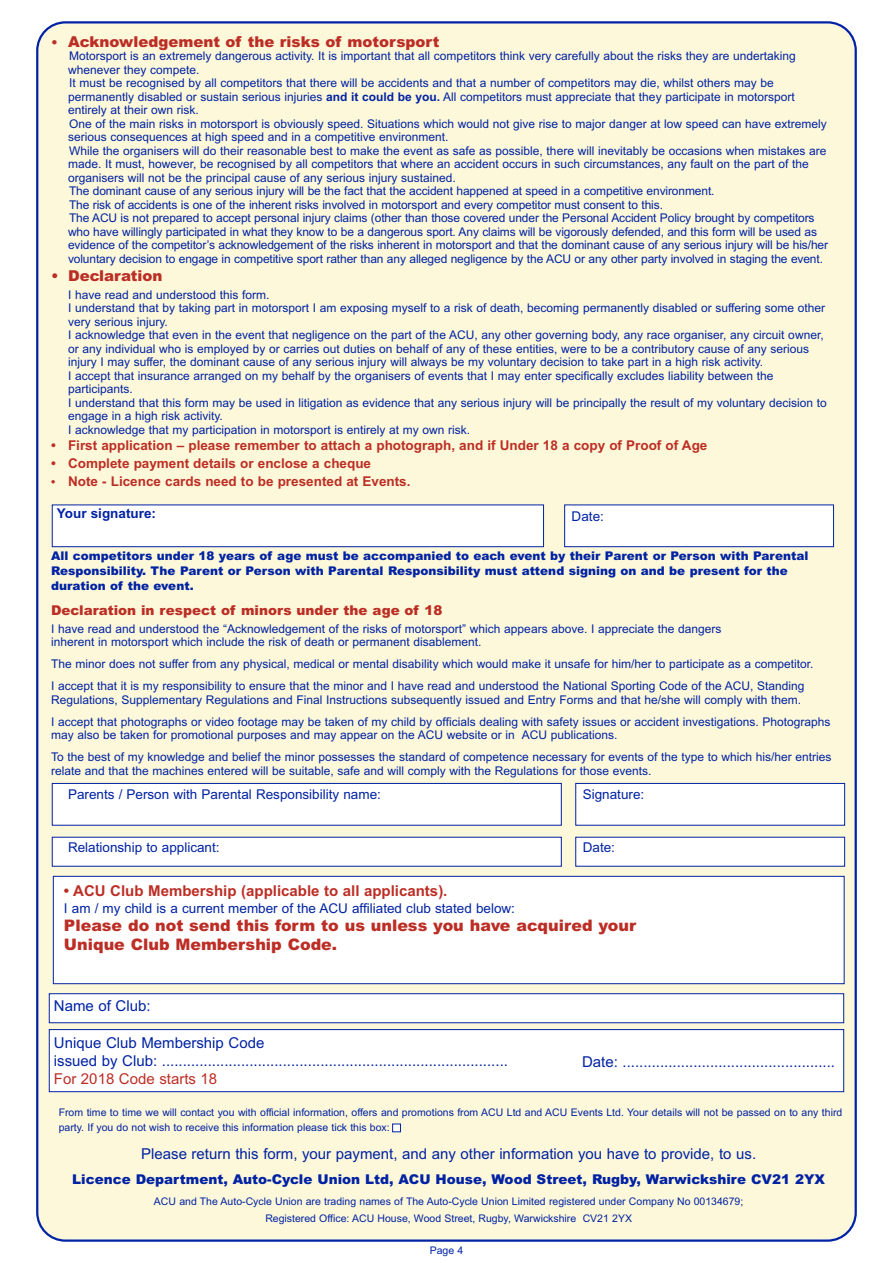
<style>
.page{position:relative;width:893px;height:1263px;background:#fff}
.page>*{position:absolute;margin:0;border:0;box-sizing:border-box;transform-origin:0 0}
.t1{font:900 15.9px/19px "Arial";color:#bc2e25}
.t2{font:15px/18px "Arial";color:#0022a3}
.t3{font:900 15px "Arial";color:#bc2e25}
.t4{font:700 15px "Arial";color:#bc2e25}
.t5{font:15px "Arial";color:#bc2e25}
.t6{font:700 13.5px "Arial";color:#bc2e25}
.t7{font:13.5px "Arial";color:#0022a3}
.t8{font:900 13.5px "Arial";color:#0022a3}
.t9{font:900 13.5px "Arial";color:#bc2e25}
.t10{font:700 13.5px "Arial";color:#0022a3}
.t11{font:12px/13.5px "Arial";color:#0022a3}
.t12{font:900 12px/15px "Arial";color:#0022a3}
.t13{font:10.5px/16.5px "Arial";color:#0022a3;text-align:center}
.s1{font-size:13.5px}
.s2{font-weight:700}
.s3{font-size:12px}
</style>
<div class="page">
<div style="left:36px;top:21px;width:821px;height:1221px;background:#fdf8d9"></div>
<div style="left:53px;top:505px;width:490px;height:41px;background:#fff"></div>
<div style="left:52px;top:504px;width:492px;height:43px;border:1px solid #0022a3"></div>
<div style="left:565px;top:505px;width:268px;height:41px;background:#fff"></div>
<div style="left:564px;top:504px;width:270px;height:43px;border:1px solid #0022a3"></div>
<div style="left:54px;top:877px;width:790px;height:106px;background:#fff"></div>
<div style="left:53px;top:876px;width:791px;height:108px;border:1px solid #0022a3"></div>
<div style="left:53px;top:784px;width:508px;height:41px;background:#fff"></div>
<div style="left:52px;top:783px;width:510px;height:42px;border:1px solid #0022a3"></div>
<div style="left:576px;top:784px;width:268px;height:41px;background:#fff"></div>
<div style="left:575px;top:783px;width:270px;height:42px;border:1px solid #0022a3"></div>
<div style="left:53px;top:837px;width:508px;height:29px;background:#fff"></div>
<div style="left:576px;top:837px;width:268px;height:29px;background:#fff"></div>
<div style="left:393px;top:1124px;width:7px;height:7px;background:#fff"></div>
<div style="left:392px;top:1124px;width:9px;height:8px;border:1px solid #0022a3"></div>
<div style="left:50px;top:994px;width:793px;height:28px;background:#fff"></div>
<div style="left:49px;top:993px;width:795px;height:30px;border:1px solid #0022a3"></div>
<div style="left:50px;top:1030px;width:793px;height:61px;background:#fff"></div>
<div style="left:49px;top:1029px;width:795px;height:63px;border:1px solid #0022a3"></div>
<p class="t3" style="left:51px;top:33px;width:390px"><span class="s1">•</span> Acknowledgement of the risks of motorsport</p>
<p class="t11" style="left:68px;top:50px;width:761px">Motorsport is an extremely dangerous activity. It is important that all competitors think very carefully about the risks they are undertaking whenever they compete.<br>It must be recognised by all competitors that there will be accidents and that a number of competitors may die, whilst others may be permanently disabled or sustain serious injuries <span class="s2">and it could be you.</span> All competitors must appreciate that they participate in motorsport entirely at their own risk.<br>One of the main risks in motorsport is obviously speed. Situations which would not give rise to major danger at low speed can have extremely serious consequences at high speed and in a competitive environment.<br>While the organisers will do their reasonable best to make the event as safe as possible, there will inevitably be occasions when mistakes are made. It must, however, be recognised by all competitors that where an accident occurs in such circumstances, any fault on the part of the organisers will not be the principal cause of any serious injury sustained.<br>The dominant cause of any serious injury will be the fact that the accident happened at speed in a competitive environment.<br>The risk of accidents is one of the inherent risks involved in motorsport and every competitor must consent to this.<br>The ACU is not prepared to accept personal injury claims (other than those covered under the Personal Accident Policy brought by competitors who have willingly participated in what they know to be a dangerous sport. Any claims will be vigorously defended, and this form will be used as evidence of the competitor’s acknowledgement of the risks inherent in motorsport and that the dominant cause of any serious injury will be his/her voluntary decision to engage in competitive sport rather than any alleged negligence by the ACU or any other party involved in staging the event.</p>
<p class="t3" style="left:51px;top:267px;width:113px">• Declaration</p>
<p class="t11" style="left:68px;top:288px;width:760px">I have read and understood this form.<br>I understand that by taking part in motorsport I am exposing myself to a risk of death, becoming permanently disabled or suffering some other very serious injury.<br>I acknowledge that even in the event that negligence on the part of the ACU, any other governing body, any race organiser, any circuit owner, or any individual who is employed by or carries out duties on behalf of any of these entities, were to be a contributory cause of any serious injury I may suffer, the dominant cause of any serious injury will always be my voluntary decision to take part in a high risk activity.<br>I accept that insurance arranged on my behalf by the organisers of events that I may enter specifically excludes liability between the participants.<br>I understand that this form may be used in litigation as evidence that any serious injury will be principally the result of my voluntary decision to engage in a high risk activity.<br>I acknowledge that my participation in motorsport is entirely at my own risk.</p>
<p class="t6" style="left:51px;top:438px;width:658px">• First application – please remember to attach a photograph, and if Under 18 a copy of Proof of Age</p>
<p class="t6" style="left:51px;top:455px;width:322px">• Complete payment details or enclose a cheque</p>
<p class="t6" style="left:51px;top:473px;width:361px"><span class="s3">•</span> Note - Licence cards need to be presented at Events.</p>
<p class="t10" style="left:57px;top:505px;width:101px">Your signature:</p>
<p class="t7" style="left:572px;top:508px;width:34px">Date:</p>
<p class="t12" style="left:51px;top:548px;width:759px">All competitors under 18 years of age must be accompanied to each event by their Parent or Person with Parental<br>Responsibility. The Parent or Person with Parental Responsibility must attend signing on and be present for the duration of the event.</p>
<p class="t9" style="left:51px;top:602px;width:393px">Declaration in respect of minors under the age of 18</p>
<p class="t11" style="left:51px;top:622px;width:672px">I have read and understood the “Acknowledgement of the risks of motorsport” which appears above. I appreciate the dangers inherent in motorsport which include the risk of death or permanent disablement.</p>
<p class="t11" style="left:51px;top:653px;width:764px;line-height:22px">The minor does not suffer from any physical, medical or mental disability which would make it unsafe for him/her to participate as a competitor.<br>I accept that it is my responsibility to ensure that the minor and I have read and understood the National Sporting Code of the ACU, Standing</p>
<p class="t11" style="left:51px;top:688px;width:781px;line-height:22px">Regulations, Supplementary Regulations and Final Instructions subsequently issued and Entry Forms and that he/she will comply with them.<br>I accept that photographs or video footage may be taken of my child by officials dealing with safety issues or accident investigations. Photographs</p>
<p class="t11" style="left:51px;top:724px;width:782px;line-height:22px">may also be taken for promotional purposes and may appear on the ACU website or in ACU publications.<br>To the best of my knowledge and belief the minor possesses the standard of competence necessary for events of the type to which his/her entries</p>
<p class="t11" style="left:51px;top:764px;width:602px">relate and that the machines entered will be suitable, safe and will comply with the Regulations for those events.</p>
<p class="t7" style="left:68px;top:786px;width:314px">Parents / Person with Parental Responsibility name:</p>
<p class="t7" style="left:583px;top:786px;width:63px">Signature:</p>
<p class="t7" style="left:68px;top:840px;width:153px">Relationship to applicant:</p>
<p class="t7" style="left:583px;top:840px;width:34px">Date:</p>
<p class="t4" style="left:64px;top:882px;width:385px">• ACU Club Membership (applicable to all applicants).</p>
<p class="t7" style="left:64px;top:901px;width:453px">I am / my child is a current member of the ACU affiliated club stated below:</p>
<h1 class="t1" style="left:64px;top:916px;width:574px">Please do not send this form to us unless you have acquired your<br>Unique Club Membership Code.</h1>
<p class="t2" style="left:54px;top:996px;width:98px">Name of Club:</p>
<p class="t2" style="left:54px;top:1033px;width:456px">Unique Club Membership Code<br>issued by Club: ...................................................................................</p>
<p class="t5" style="left:54px;top:1070px;width:165px">For 2018 Code starts 18</p>
<p class="t2" style="left:582px;top:1052px;width:255px">Date: ...................................................</p>
<p class="t13" style="left:59px;top:1105px;width:785px;line-height:15px;text-align:left">From time to time we will contact you with official information, offers and promotions from ACU Ltd and ACU Events Ltd. Your details will not be passed on to any third party. If you do not wish to receive this information please tick this box:</p>
<p class="t2" style="left:141px;top:1145px;width:616px">Please return this form, your payment, and any other information you have to provide, to us.</p>
<p class="t8" style="left:72px;top:1172px;width:754px">Licence Department, Auto-Cycle Union Ltd, ACU House, Wood Street, Rugby, Warwickshire CV21 2YX</p>
<p class="t13" style="left:154px;top:1193px;width:591px">ACU and The Auto-Cycle Union are trading names of The Auto-Cycle Union Limited registered under Company No 00134679;<br>Registered Office: ACU House, Wood Street, Rugby, Warwickshire CV21 2YX</p>
<p class="t13" style="left:430px;top:1242px;width:35px">Page 4</p>
</div>
